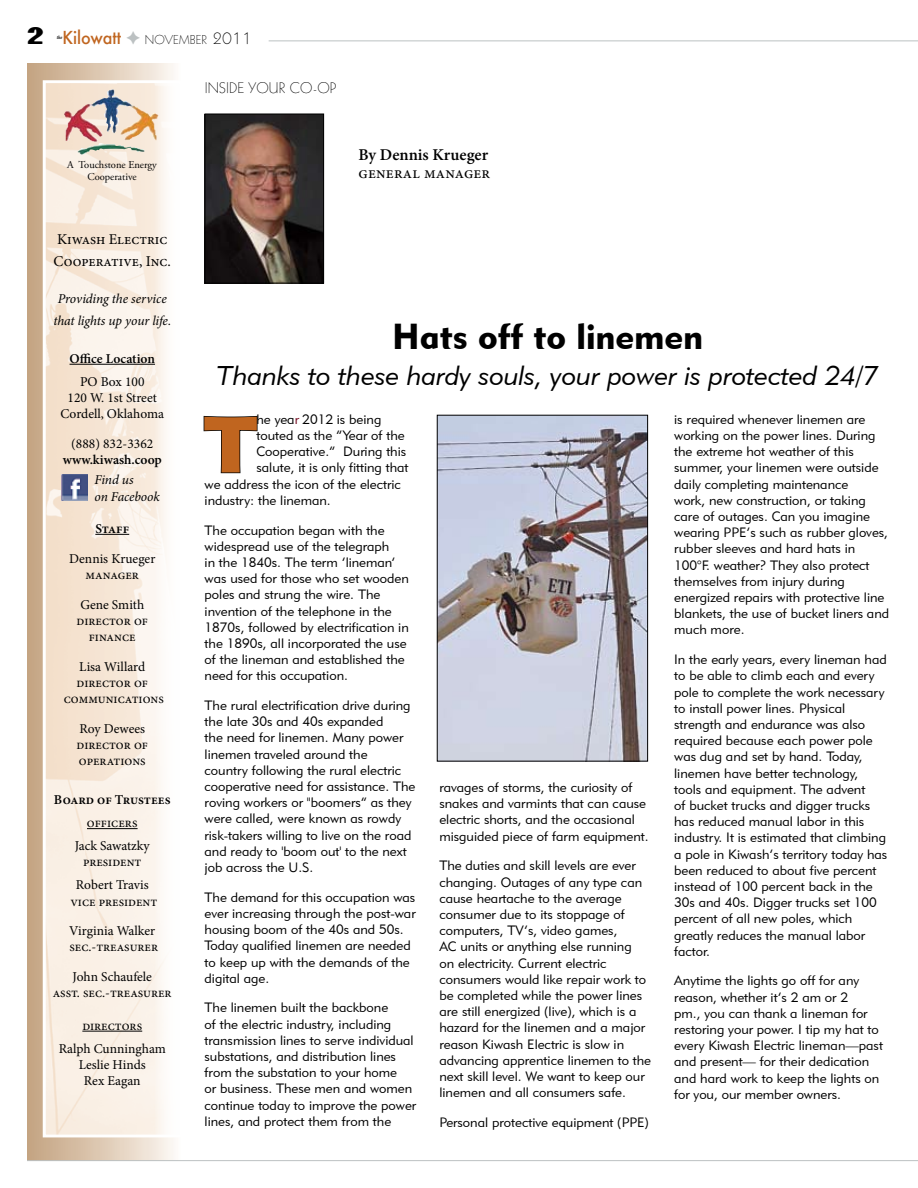
<style>
.page{position:relative;width:918px;height:1188px;background:#fff}
.page>*{position:absolute;margin:0;border:0;box-sizing:border-box;transform-origin:0 0}
.t1{font:900 78.75px "Lithos Pro";color:#c0651f}
.t2{font:36px "Geometric 415 BT Black A";color:#000}
.t3{font:27px "Geometric 415 BT Lite Italic A";color:#000}
.t4{font:24px "Geometric";color:#000}
.t5{font:500 17.55px "Futura";color:#c0651f;scale:.92 1}
.t6{font:600 16.5px "Minion Pro";color:#000}
.t7{font:16.5px "Minion Pro";letter-spacing:.01em;color:#000}
.t8{font:15px/21.6px "Minion Pro";color:#000}
.t9{font:15px "Geometric 231 BT Light C";color:#000}
.t10{font:13.5px/16.2px "Geometric 415 BT Lite A";color:#000}
.t11{font:13.5px/16.2px "Minion Pro";color:#000;text-align:center}
.t12{font:italic 13.5px/21.6px "Minion Pro";letter-spacing:-.01em;color:#000;text-align:center}
.t13{font:600 13.5px "Minion Pro";color:#000}
.t14{font:12.6px "Geometric 231 BT Light C";color:#000}
.t15{font:10.5px/12.6px "Adobe Garamond Pro";color:#000;text-align:center}
.t16{font:italic 700 condensed 5.1px "Minion Pro";color:#000;scale:.92 1}
.s1{font-size:18px}
.s2{color:#7a152a}
</style>
<div class="page">
<div style="left:27px;top:63px;width:154px;height:1098px;background:linear-gradient(to right,#c4a27f,#fdf9f4)"></div>
<div style="left:43px;top:80px;width:147px;height:1057px;background:#fff"></div>
<img style="left:47px;top:85px;width:119px;height:1048px">
<div style="left:44px;top:82px;width:137px;height:1054px;border:2px solid #fff"></div>
<hr style="left:269px;top:40px;width:649px;height:1px;background:#bcc1c2">
<img style="left:0;top:306px;width:43px;height:1px">
<hr style="left:27px;top:1160px;width:891px;height:1px;background:#bcc1c2">
<img style="left:207px;top:116px;width:115px;height:166px">
<div style="left:205px;top:114px;width:119px;height:170px;border:1px solid #000"></div>
<hr style="left:70px;top:364px;width:85px;height:1px;background:#000">
<hr style="left:95px;top:534px;width:34px;height:1px;background:#000">
<hr style="left:87px;top:828px;width:51px;height:1px;background:#000">
<hr style="left:82px;top:1031px;width:60px;height:1px;background:#000">
<img style="left:64px;top:90px;width:47px;height:52px">
<svg style="left:203px;top:415px;width:55px;height:59px"></svg>
<img style="left:439px;top:417px;width:207px;height:343px">
<div style="left:437px;top:415px;width:211px;height:347px;border:1px solid #000"></div>
<img style="left:62px;top:474px;width:26px;height:26px">
<h3 class="t4" style="left:27px;top:25px;width:18px">2</h3>
<p class="t16" style="left:57px;top:34px;width:8px">the</p>
<p class="t5" style="left:62px;top:26px;width:65px">Kilowatt</p>
<p class="t14" style="left:145px;top:32px;width:109px">NOVEMBER <span class="s1">2011</span></p>
<p class="t9" style="left:205px;top:78px;width:133px">I NSI DE YOUR CO-OP</p>
<p class="t15" style="left:67px;top:158px;width:91px">A Touchstone Energy<br>Cooperative</p>
<p class="t6" style="left:359px;top:144px;width:131px">By Dennis Krueger</p>
<p class="t7" style="left:359px;top:162px;width:133px">general manager</p>
<p class="t8" style="left:54px;top:229px;width:119px">Kiwash Electric<br>Cooperative, Inc.</p>
<p class="t12" style="left:53px;top:288px;width:119px">Providing the service that lights up your life.</p>
<p class="t13" style="left:70px;top:349px;width:87px">Office Location</p>
<p class="t11" style="left:60px;top:373px;width:105px">PO Box 100<br>120 W. 1st Street<br>Cordell, Oklahoma</p>
<p class="t11" style="left:71px;top:436px;width:84px">(888) 832-3362</p>
<p class="t13" style="left:63px;top:450px;width:101px">www.kiwash.coop</p>
<p class="t12" style="left:95px;top:472px;width:67px;line-height:16.2px;text-align:left">Find us<br>on Facebook</p>
<p class="t13" style="left:95px;top:519px;width:35px">Staff</p>
<p class="t11" style="left:69px;top:550px;width:88px">Dennis Krueger manager</p>
<p class="t11" style="left:77px;top:596px;width:73px">Gene Smith director of finance</p>
<p class="t11" style="left:64px;top:658px;width:102px">Lisa Willard director of communications</p>
<p class="t11" style="left:77px;top:720px;width:73px;text-align:left">Roy Dewees director of operations</p>
<p class="t13" style="left:54px;top:791px;width:118px">Board of Trustees</p>
<p class="t11" style="left:75px;top:812px;width:76px;line-height:23px">officers<br>Jack Sawatzky</p>
<p class="t11" style="left:76px;top:851px;width:75px;line-height:23px">president<br>Robert Travis</p>
<p class="t11" style="left:70px;top:893px;width:88px">vice president</p>
<p class="t11" style="left:69px;top:923px;width:90px;text-align:left">Virginia Walker sec.-treasurer</p>
<p class="t11" style="left:53px;top:969px;width:121px">John Schaufele<br>asst. sec.-treasurer</p>
<p class="t11" style="left:59px;top:1014px;width:109px;line-height:23px">directors<br>Ralph Cunningham</p>
<p class="t11" style="left:79px;top:1057px;width:68px">Leslie Hinds<br>Rex Eagan</p>
<h2 class="t2" style="left:392px;top:314px;width:313px">Hats off to linemen</h2>
<h3 class="t3" style="left:217px;top:359px;width:663px">Thanks to these hardy souls, your power is protected 24/7</h3>
<h1 class="t1" style="left:205px;top:396px;width:53px">T</h1>
<p class="t10" style="left:257px;top:411px;width:126px">he yea<span class="s2">r</span> 2012 is being</p>
<p class="t10" style="left:257px;top:427px;width:150px">touted as the “Year of the</p>
<p class="t10" style="left:257px;top:443px;width:151px">Cooperative.” During this</p>
<p class="t10" style="left:257px;top:459px;width:153px">salute, it is only fitting that</p>
<p class="t10" style="left:205px;top:476px;width:198px">we address the icon of the electric</p>
<p class="t10" style="left:205px;top:492px;width:128px">industry: the lineman.</p>
<p class="t10" style="left:205px;top:522px;width:206px">The occupation began with the widespread use of the telegraph<br>in the 1840s. The term ‘lineman’ was used for those who set wooden poles and strung the wire. The invention of the telephone in the<br>1870s, followed by electrification in the 1890s, all incorporated the use of the lineman and established the need for this occupation.</p>
<p class="t10" style="left:205px;top:697px;width:212px">The rural electrification drive during the late 30s and 40s expanded<br>the need for linemen. Many power linemen traveled around the<br>country following the rural electric cooperative need for assistance. The roving workers or "boomers” as they were called, were known as rowdy risk-takers willing to live on the road and ready to 'boom out' to the next job across the U.S.</p>
<p class="t10" style="left:205px;top:889px;width:213px">The demand for this occupation was ever increasing through the post-war housing boom of the 40s and 50s.<br>Today qualified linemen are needed to keep up with the demands of the digital age.</p>
<p class="t10" style="left:205px;top:999px;width:213px">The linemen built the backbone<br>of the electric industry, including transmission lines to serve individual substations, and distribution lines from the substation to your home<br>or business. These men and women continue today to improve the power lines, and protect them from the</p>
<p class="t10" style="left:439px;top:779px;width:211px">ravages of storms, the curiosity of snakes and varmints that can cause electric shorts, and the occasional misguided piece of farm equipment.</p>
<p class="t10" style="left:439px;top:857px;width:213px">The duties and skill levels are ever changing. Outages of any type can cause heartache to the average consumer due to its stoppage of computers, TV’s, video games,<br>AC units or anything else running<br>on electricity. Current electric consumers would like repair work to be completed while the power lines are still energized (live), which is a hazard for the linemen and a major reason Kiwash E lectric is slow in advancing apprentice linemen to the next skill level. We want to keep our linemen and all consumers safe.</p>
<p class="t10" style="left:439px;top:1114px;width:211px">Personal protective equipment (PPE)</p>
<p class="t10" style="left:674px;top:411px;width:216px">is required whenever linemen are working on the power lines. During the extreme hot weather of this summer, your linemen were outside daily completing maintenance<br>work, new construction, or taking care of outages. Can you imagine wearing PPE’s such as rubber gloves, rubber sleeves and hard hats in<br>100°F. weather? They also protect themselves from injury during energized repairs with protective line blankets, the use of bucket liners and much more.</p>
<p class="t10" style="left:674px;top:651px;width:215px">In the early years, every lineman had to be able to climb each and every pole to complete the work necessary to install power lines. Physical strength and endurance was also required because each power pole was dug and set by hand. Today, linemen have better technology, tools and equipment. The advent<br>of bucket trucks and digger trucks has reduced manual labor in this industry. It is estimated that climbing a pole in Kiwash’s territory today has been reduced to about five percent instead of 100 percent back in the<br>30s and 40s. Digger trucks set 100 percent of all new poles, which greatly reduces the manual labor factor.</p>
<p class="t10" style="left:674px;top:972px;width:210px">Anytime the lights go off for any reason, whether it’s 2 am or 2<br>pm., you can thank a lineman for restoring your power. I tip my hat to every Kiwash E lectric lineman—past and present— for their dedication and hard work to keep the lights on for you, our member owners.</p>
</div>
